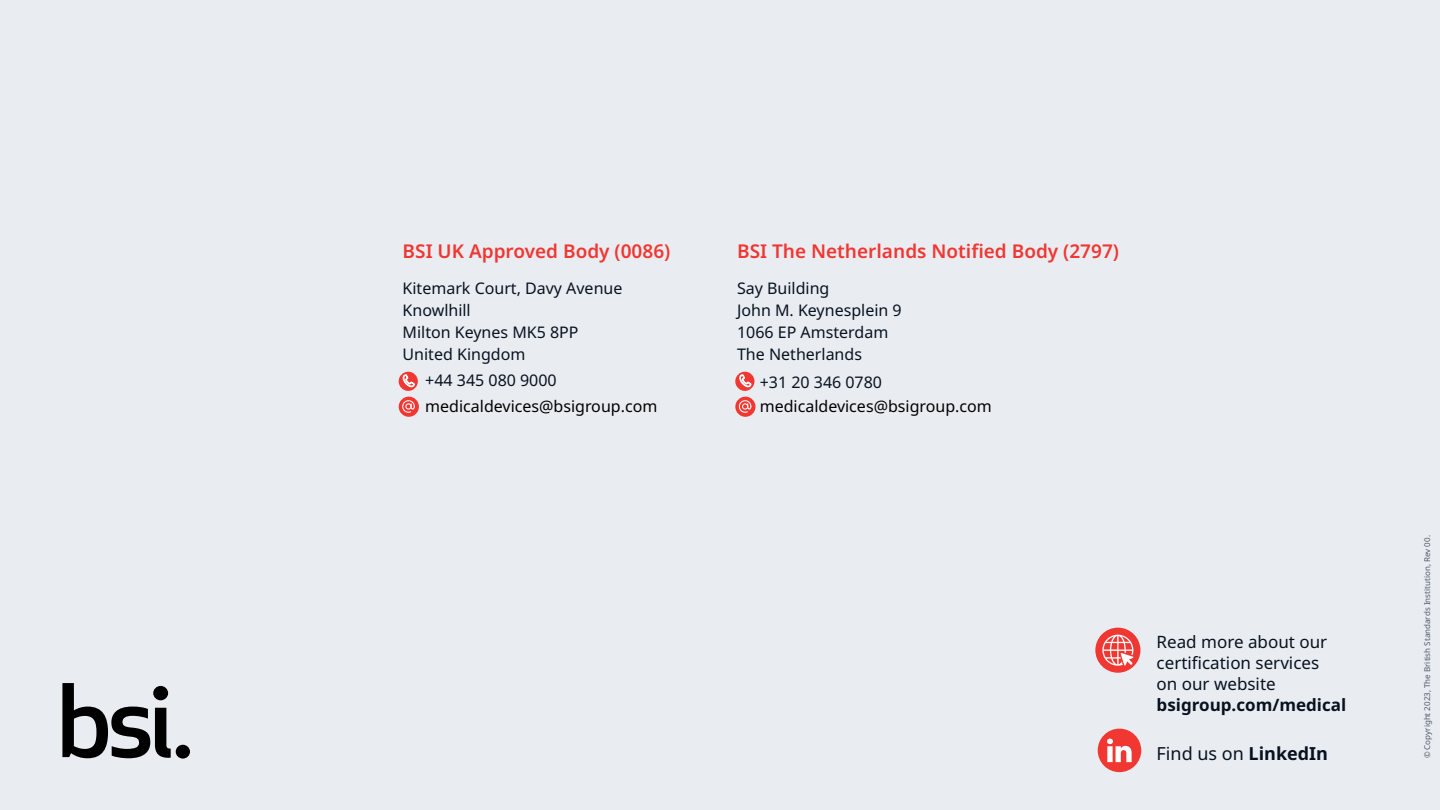
<style>
.page{position:relative;width:1440px;height:810px;background:#e9edf2}
.page>*{position:absolute;margin:0;border:0;box-sizing:border-box;transform-origin:0 0}
.t1{font:600 19px "Noto Sans";color:#f03732}
.t2{font:18px "Noto Sans";color:#08121f}
.t3{font:17px/21px "Noto Sans";color:#08121f}
.t4{font:700 17px "Noto Sans";color:#08121f}
.t5{font:16px/22px "Noto Sans";color:#08121f}
.t6{font:16px "Noto Sans";color:#000}
.t7{font:8px "Noto Sans";color:#525962}
.s1{font-weight:700}
</style>
<div class="page">
<div style="left:176px;top:745px;width:14px;height:13px;background:#000;border-radius:50%"></div>
<svg style="left:62px;top:683px;width:109px;height:75px"></svg>
<div style="left:153px;top:686px;width:15px;height:14px;background:#000;border-radius:50%"></div>
<div style="left:399px;top:397px;width:20px;height:20px;background:#f03732;border-radius:50%"></div>
<svg style="left:402px;top:399px;width:13px;height:14px"></svg>
<svg style="left:399px;top:372px;width:19px;height:19px"></svg>
<svg style="left:403px;top:375px;width:12px;height:12px"></svg>
<div style="left:735px;top:397px;width:21px;height:20px;background:#f03732;border-radius:50%"></div>
<svg style="left:738px;top:399px;width:14px;height:14px"></svg>
<svg style="left:735px;top:372px;width:19px;height:19px"></svg>
<svg style="left:740px;top:375px;width:11px;height:12px"></svg>
<div style="left:1095px;top:628px;width:45px;height:45px;background:#f03732;border-radius:50%"></div>
<svg style="left:1102px;top:635px;width:31px;height:31px"></svg>
<div style="left:1098px;top:729px;width:43px;height:43px;background:#f03732;border-radius:50%"></div>
<svg style="left:1107px;top:738px;width:25px;height:24px"></svg>
<p class="t1" style="left:403px;top:241px;width:269px">BSI UK Approved Body (0086)</p>
<p class="t5" style="left:403px;top:278px;width:221px">Kitemark Court, Davy Avenue<br>Knowlhill<br>Milton Keynes MK5 8PP<br>United Kingdom</p>
<p class="t5" style="left:425px;top:370px;width:133px">+44 345 080 9000</p>
<p class="t6" style="left:425px;top:397px;width:234px">medicaldevices@bsigroup.com</p>
<p class="t1" style="left:737px;top:241px;width:383px">BSI The Netherlands Notified Body (2797)</p>
<p class="t5" style="left:737px;top:278px;width:166px">Say Building<br>John M. Keynesplein 9<br>1066 EP Amsterdam<br>The Netherlands</p>
<p class="t5" style="left:760px;top:372px;width:124px">+31 20 346 0780</p>
<p class="t6" style="left:760px;top:397px;width:234px">medicaldevices@bsigroup.com</p>
<p class="t3" style="left:1157px;top:632px;width:172px">Read more about our certification services on our website</p>
<p class="t4" style="left:1157px;top:695px;width:191px">bsigroup.com/medical</p>
<p class="t2" style="left:1157px;top:743px;width:173px">Find us on <span class="s1">LinkedIn</span></p>
<p class="t7" style="left:1423px;top:758px;width:225px;rotate:-90deg">© Copyright 2023, The British Standards Institution, Rev 00.</p>
</div>
